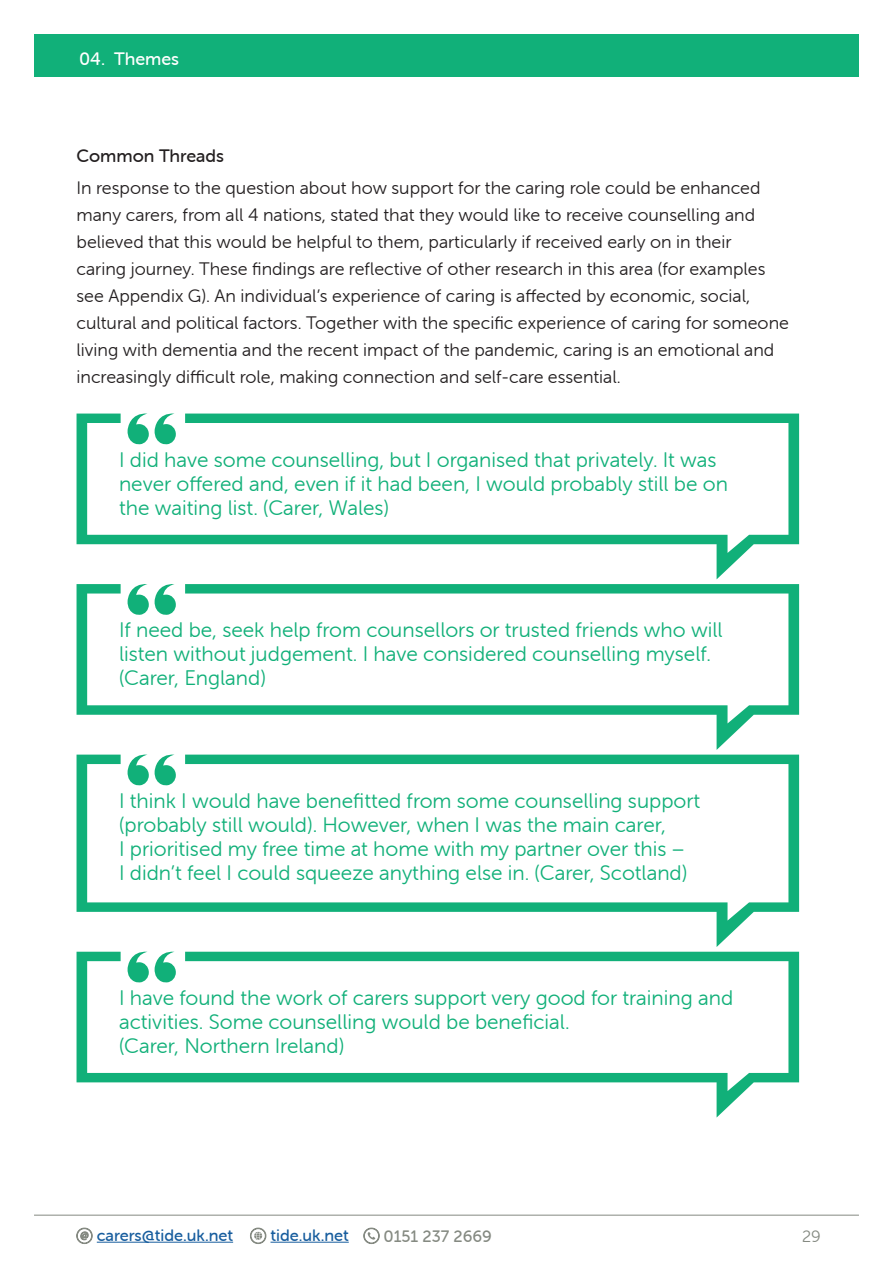
<style>
.page{position:relative;width:893px;height:1263px;background:#fff}
.page>*{position:absolute;margin:0;border:0;box-sizing:border-box;transform-origin:0 0}
.t1{font:21px/24px "Museo Sans Rounded 300";color:#11b079}
.t2{font:18px/27px "Museo Sans Rounded 300";color:#231f20}
.t3{font:18px "Museo Sans Rounded 500";color:#231f20}
.t4{font:18px "Museo Sans Rounded 500";color:#fff}
.t5{font:16.5px "Museo Sans Rounded 500";color:#175d9e}
.t6{font:16.5px "Museo Sans Rounded 500";color:#858a82}
.t7{font:16.5px "Museo Sans Rounded 300";color:#858a82}
</style>
<div class="page">
<hr style="left:270px;top:1242px;width:79px;height:1px;background:#175d9e">
<svg style="left:250px;top:1228px;width:16px;height:16px"></svg>
<hr style="left:97px;top:1242px;width:136px;height:1px;background:#175d9e">
<svg style="left:76px;top:1228px;width:17px;height:16px"></svg>
<svg style="left:363px;top:1228px;width:17px;height:16px"></svg>
<hr style="left:34px;top:1215px;width:825px;height:1px;background:#858a82">
<div style="left:34px;top:34px;width:825px;height:43px;background:#11b079"></div>
<svg style="left:77px;top:414px;width:722px;height:165px"></svg>
<svg style="left:77px;top:584px;width:722px;height:166px"></svg>
<svg style="left:77px;top:755px;width:722px;height:192px"></svg>
<svg style="left:77px;top:952px;width:722px;height:165px"></svg>
<p class="t4" style="left:79px;top:48px;width:102px">04. Themes</p>
<p class="t3" style="left:77px;top:146px;width:149px">Common Threads</p>
<p class="t2" style="left:77px;top:174px;width:714px">In response to the question about how support for the caring role could be enhanced many carers, from all 4 nations, stated that they would like to receive counselling and believed that this would be helpful to them, particularly if received early on in their<br>caring journey. These findings are reflective of other research in this area (for examples see Appendix G). An individual’s experience of caring is affected by economic, social, cultural and political factors. Together with the specific experience of caring for someone living with dementia and the recent impact of the pandemic, caring is an emotional and increasingly difficult role, making connection and self-care essential.</p>
<p class="t1" style="left:119px;top:447px;width:610px">I did have some counselling, but I organised that privately. It was never offered and, even if it had been, I would probably still be on the waiting list. (Carer, Wales)</p>
<p class="t1" style="left:119px;top:618px;width:605px">If need be, seek help from counsellors or trusted friends who will listen without judgement. I have considered counselling myself. (Carer, England)</p>
<p class="t1" style="left:119px;top:788px;width:583px">I think I would have benefitted from some counselling support (probably still would). However, when I was the main carer,<br>I prioritised my free time at home with my partner over this –<br>I didn’t feel I could squeeze anything else in. (Carer, Scotland)</p>
<p class="t1" style="left:119px;top:986px;width:616px">I have found the work of carers support very good for training and activities. Some counselling would be beneficial.<br>(Carer, Northern Ireland)</p>
<p class="t5" style="left:97px;top:1226px;width:138px">carers@tide.uk.net</p>
<p class="t5" style="left:270px;top:1226px;width:80px">tide.uk.net</p>
<p class="t6" style="left:383px;top:1227px;width:110px">0151 237 2669</p>
<p class="t7" style="left:802px;top:1227px;width:20px">29</p>
</div>
